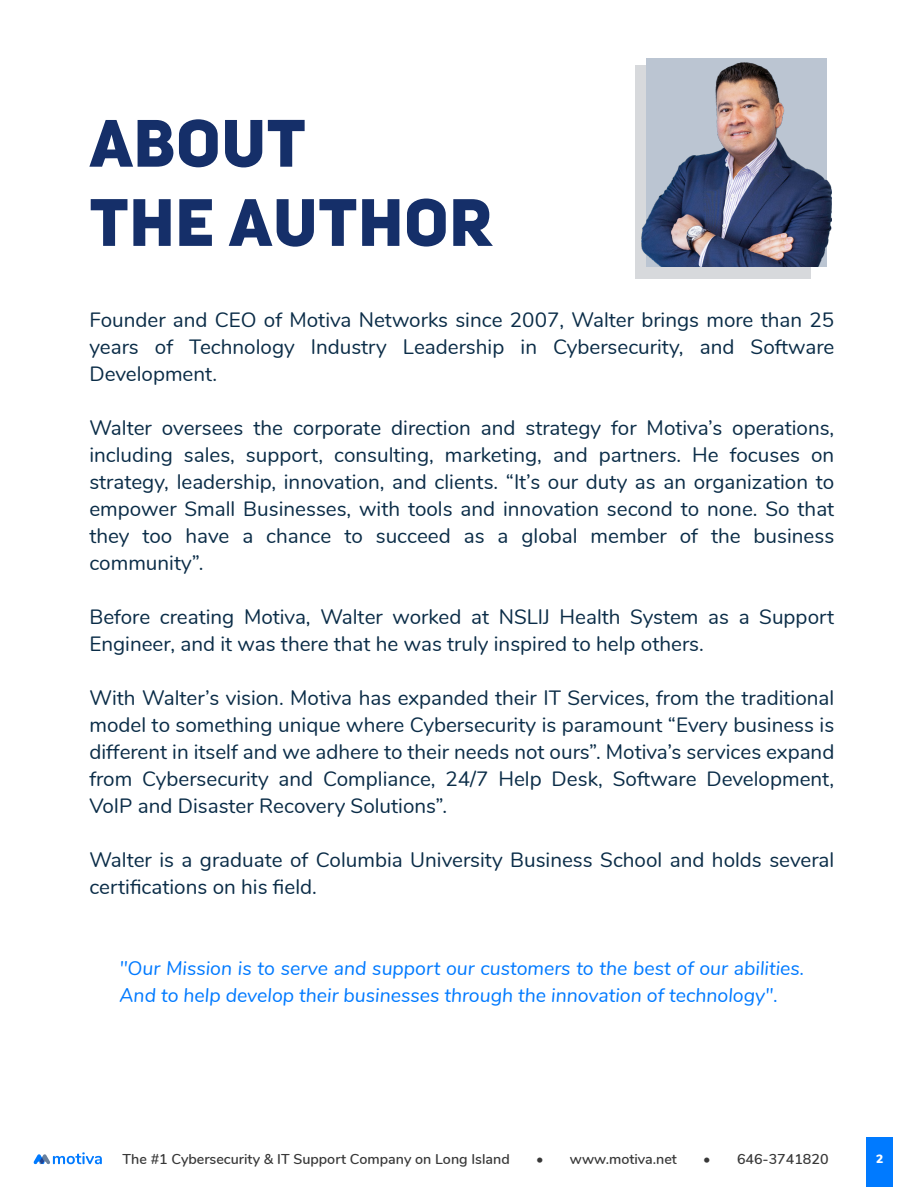
<style>
.page{position:relative;width:918px;height:1188px;background:#fff}
.page>*{position:absolute;margin:0;border:0;box-sizing:border-box;transform-origin:0 0}
.t1{font:66px/79.2px "Bold";letter-spacing:.02em;color:#152f69}
.t2{font:20.7px/27px "Nunito";color:#0a2c47;text-align:justify}
.t3{font:italic 19.5px/27px "Nunito";color:#007aff}
.t4{font:600 14.25px "Nunito";color:#383838}
.t5{font:900 12px "Nunito";color:#fff}
</style>
<div class="page">
<div style="left:635px;top:66px;width:175px;height:213px;background:#d7d9dc"></div>
<div style="left:646px;top:58px;width:181px;height:209px;background:#bbc5d2"></div>
<img style="left:641px;top:63px;width:191px;height:204px">
<div style="left:866px;top:1137px;width:27px;height:50px;background:#007aff"></div>
<svg style="left:33px;top:1152px;width:69px;height:12px"></svg>
<h1 class="t1" style="left:90px;top:102px;width:404px">ABOUT<br>THE AUTHOR</h1>
<p class="t2" style="left:89px;top:305px;width:746px">Founder and CEO of Motiva Networks since 2007, Walter brings more than 25 years of Technology Industry Leadership in Cybersecurity, and Software Development.</p>
<p class="t2" style="left:89px;top:413px;width:746px">Walter oversees the corporate direction and strategy for Motiva’s operations, including sales, support, consulting, marketing, and partners. He focuses on strategy, leadership, innovation, and clients. “It’s our duty as an organization to empower Small Businesses, with tools and innovation second to none. So that they too have a chance to succeed as a global member of the business community”.</p>
<p class="t2" style="left:89px;top:603px;width:746px">Before creating Motiva, Walter worked at NSLIJ Health System as a Support<br>Engineer, and it was there that he was truly inspired to help others.</p>
<p class="t2" style="left:89px;top:684px;width:746px">With Walter’s vision. Motiva has expanded their IT Services, from the traditional model to something unique where Cybersecurity is paramount “Every business is different in itself and we adhere to their needs not ours”. Motiva’s services expand from Cybersecurity and Compliance, 24/7 Help Desk, Software Development, VoIP and Disaster Recovery Solutions”.</p>
<p class="t2" style="left:89px;top:846px;width:746px">Walter is a graduate of Columbia University Business School and holds several certifications on his field.</p>
<p class="t3" style="left:119px;top:954px;width:686px">"Our Mission is to serve and support our customers to the best of our abilities.<br>And to help develop their businesses through the innovation of technology".</p>
<p class="t4" style="left:123px;top:1149px;width:389px">The #1 Cybersecurity &amp; IT Support Company on Long Island</p>
<p class="t4" style="left:536px;top:1149px;width:142px">• www.motiva.net</p>
<p class="t4" style="left:703px;top:1149px;width:127px">• 646-3741820</p>
<p class="t5" style="left:876px;top:1149px;width:9px">2</p>
</div>
